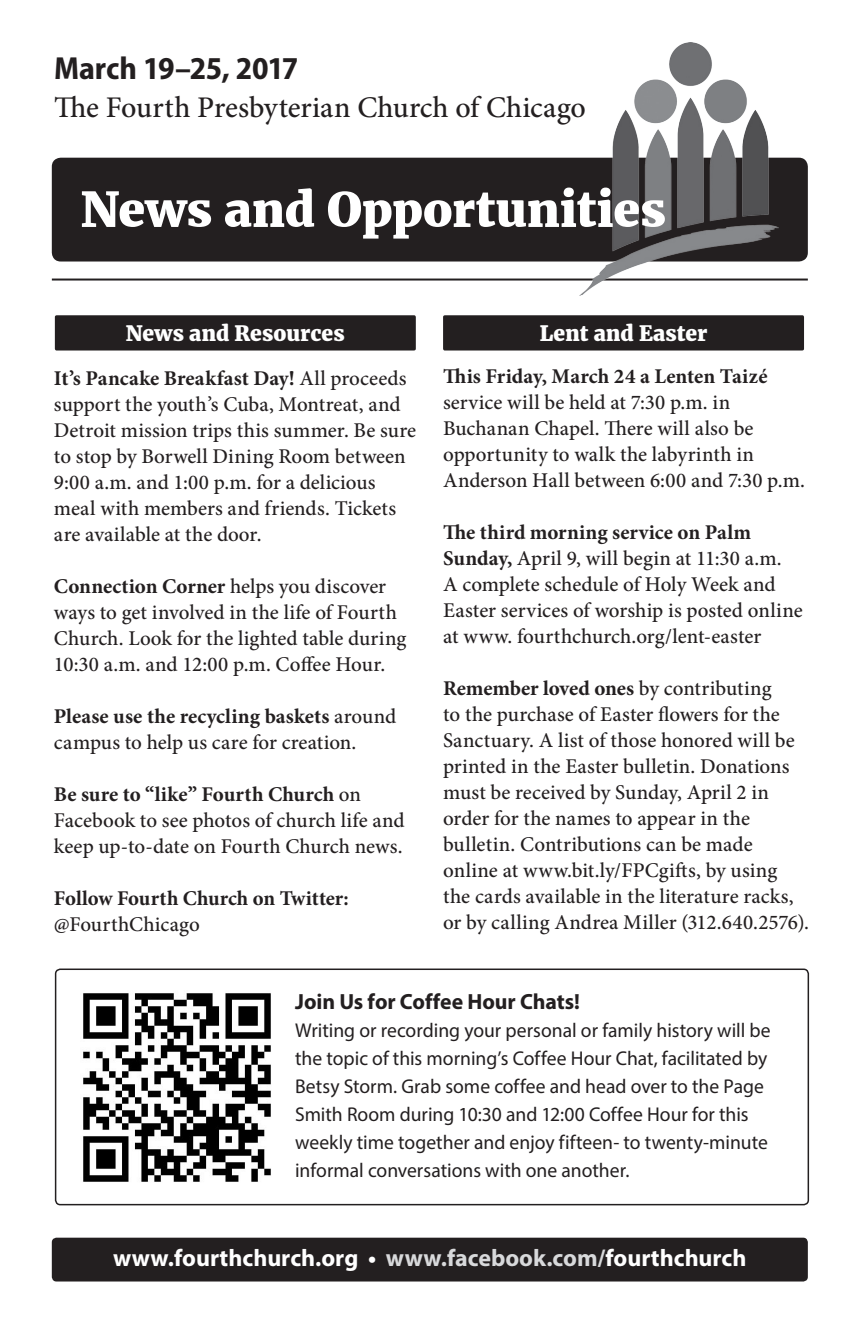
<style>
.page{position:relative;width:864px;height:1332px;background:#fff}
.page>*{position:absolute;margin:0;border:0;box-sizing:border-box;transform-origin:0 0}
.t1{font:700 semi-condensed 32px "Myriad Pro";letter-spacing:-.01em;color:#231f20}
.t2{font:500 30px "Minion Pro";color:#231f20}
.t3{font:700 24px "Myriad Pro";color:#fff}
.t4{font:700 22px "Myriad Pro";letter-spacing:-.005em;color:#231f20}
.t5{font:500 21px/26px "Minion Pro";letter-spacing:.005em;color:#231f20}
.t6{font:700 21px/26px "Minion Pro";letter-spacing:-.005em;color:#231f20}
.t7{font:800 21px "Merriweather";letter-spacing:.005em;color:#fff}
.t8{font:20px/28px "Myriad Pro";color:#231f20}
.s1{font-weight:700}
.s2{font-weight:500}
.s3{color:#d8d9db}
</style>
<div class="page">
<hr style="left:52px;top:279px;width:756px;height:2px;background:#231f20">
<div style="left:52px;top:158px;width:756px;height:104px;background:#231f20;border-radius:9px"></div>
<img style="left:579px;top:43px;width:200px;height:253px">
<svg style="left:82px;top:188px;width:583px;height:51px"></svg>
<div style="left:52px;top:1238px;width:756px;height:44px;background:#231f20;border-radius:5px"></div>
<div style="left:55px;top:969px;width:754px;height:236px;border:2px solid #231f20;border-radius:5px"></div>
<div style="left:55px;top:315px;width:361px;height:36px;background:#231f20;border-radius:2px"></div>
<div style="left:443px;top:315px;width:361px;height:36px;background:#231f20;border-radius:2px"></div>
<img style="left:83px;top:993px;width:188px;height:189px">
<p class="t1" style="left:54px;top:48px;width:246px">March 19–25, 2017</p>
<p class="t2" style="left:54px;top:87px;width:533px">The Fourth Presbyterian Church of Chicago</p>
<p class="t7" style="left:126px;top:320px;width:220px">News and Resources</p>
<p class="t7" style="left:540px;top:320px;width:169px">Lent and Easter</p>
<p class="t5" style="left:54px;top:366px;width:364px"><span class="s1">It’s Pancake Breakfast Day!</span> All proceeds support the youth’s Cuba, Montreat, and Detroit mission trips this summer. Be sure to stop by Borwell Dining Room between 9:00 a.m. and 1:00 p.m. for a delicious meal with members and friends. Tickets are available at the door.</p>
<p class="t5" style="left:54px;top:574px;width:354px"><span class="s1">Connection Corner</span> helps you discover ways to get involved in the life of Fourth Church. Look for the lighted table during 10:30 a.m. and 12:00 p.m. Coffee Hour.</p>
<p class="t5" style="left:54px;top:704px;width:344px"><span class="s1">Please use the recycling baskets</span> around campus to help us care for creation.</p>
<p class="t5" style="left:54px;top:782px;width:352px"><span class="s1">Be sure to “like” Fourth Church</span> on<br>Facebook to see photos of church life and keep up-to-date on Fourth Church news.</p>
<p class="t6" style="left:54px;top:885px;width:296px">Follow Fourth Church on Twitter: <span class="s2">@FourthChicago</span></p>
<p class="t5" style="left:443px;top:363px;width:364px"><span class="s1">This Friday, March 24 a Lenten Taizé </span>service will be held at 7:30 p.m. in Buchanan Chapel. There will also be opportunity to walk the labyrinth in Anderson Hall between 6:00 and 7:30 p.m.</p>
<p class="t5" style="left:443px;top:519px;width:361px"><span class="s1">The third morning service on Palm Sunday,</span> April 9, will begin at 11:30 a.m.<br>A complete schedule of Holy Week and Easter services of worship is posted online at www. fourthchurch.org/lent-easter</p>
<p class="t5" style="left:443px;top:675px;width:368px"><span class="s1">Remember loved ones</span> by contributing<br>to the purchase of Easter flowers for the Sanctuary. A list of those honored will be printed in the Easter bulletin. Donations must be received by Sunday, April 2 in order for the names to appear in the bulletin. Contributions can be made online at www.bit.ly/FPCgifts, by using the cards available in the literature racks, or by calling Andrea Miller (312.640.2576).</p>
<p class="t4" style="left:295px;top:988px;width:286px">Join Us for Coffee Hour Chats!</p>
<p class="t8" style="left:295px;top:1016px;width:477px">Writing or recording your personal or family history will be the topic of this morning’s Coffee Hour Chat, facilitated by Betsy Storm. Grab some coffee and head over to the Page Smith Room during 10:30 and 12:00 Coffee Hour for this weekly time together and enjoy fifteen- to twenty-minute informal conversations with one another.</p>
<p class="t3" style="left:113px;top:1242px;width:635px">www.fourthchurch.org • <span class="s3">www.facebook.com/</span>fourthchurch</p>
</div>
